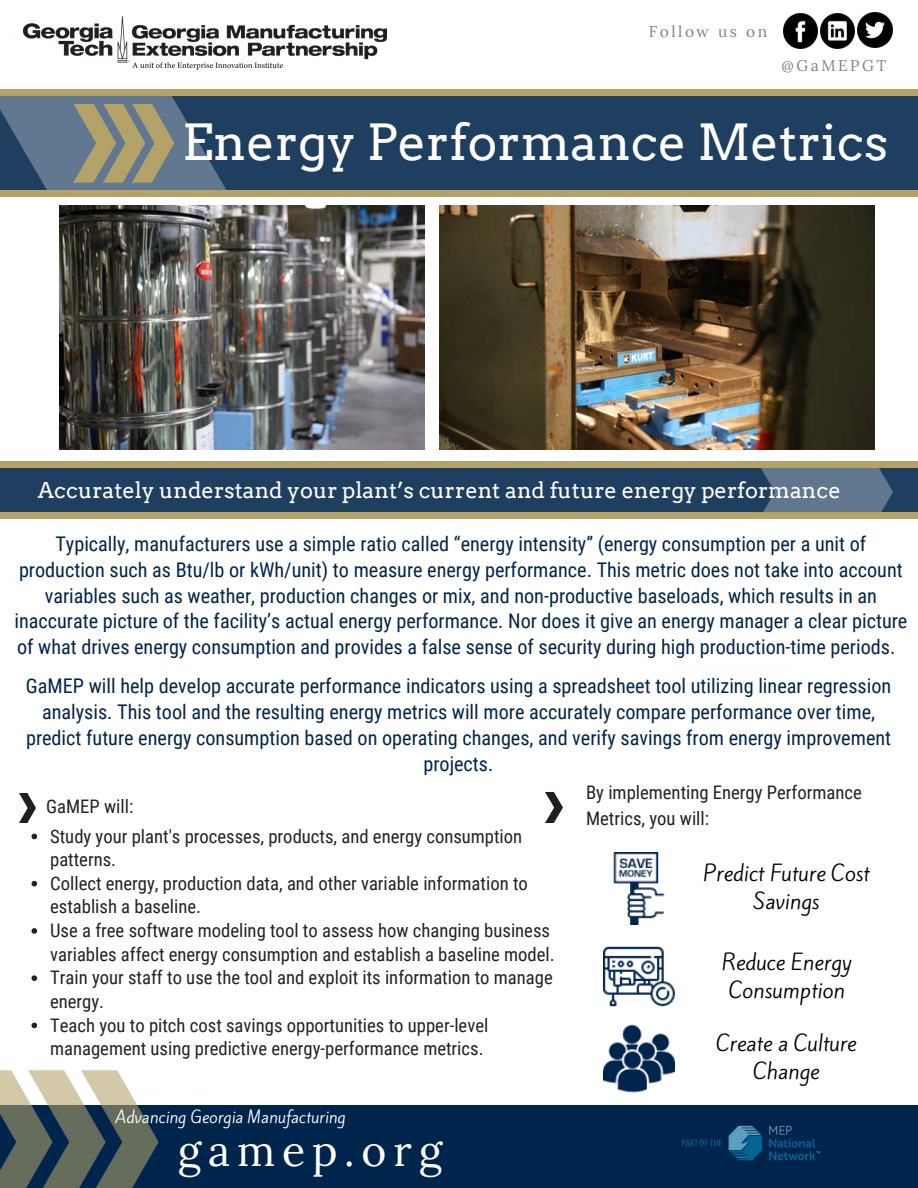
<style>
.page{position:relative;width:918px;height:1188px;background:#fff}
.page>*{position:absolute;margin:0;border:0;box-sizing:border-box;transform-origin:0 0}
.t1{font:49.8px "Arvo";color:#fff}
.t2{font:42.75px "Lora";letter-spacing:.16em;color:#fff}
.t3{font:21.75px "Arvo";color:#fff}
.t4{font:20.25px/25.8px "Roboto Condensed";color:#00254c;text-align:center}
.t5{font:20.25px/28.2px "Kite One";color:#000;text-align:center}
.t6{font:18.75px/23.7px "Roboto Condensed";color:#222}
.t7{font:15.6px "Kite One";color:#fff}
.t8{font:15.6px "Lora";letter-spacing:.16em;color:#828282}
</style>
<div class="page">
<div style="left:0;top:1106px;width:918px;height:82px;background:#00254c"></div>
<svg style="left:32px;top:834px;width:5px;height:5px"></svg>
<svg style="left:32px;top:881px;width:5px;height:5px"></svg>
<svg style="left:32px;top:928px;width:5px;height:6px"></svg>
<svg style="left:32px;top:975px;width:5px;height:6px"></svg>
<svg style="left:32px;top:1023px;width:5px;height:5px"></svg>
<img style="left:19px;top:793px;width:17px;height:29px">
<img style="left:546px;top:792px;width:16px;height:30px">
<div style="left:0;top:94px;width:918px;height:98px;background:#1f3f61"></div>
<img style="left:0;top:27px;width:273px;height:423px">
<div style="left:0;top:467px;width:918px;height:49px;background:#1f3f61"></div>
<img style="left:761px;top:281px;width:131px;height:231px">
<img style="left:820px;top:14px;width:35px;height:34px">
<img style="left:783px;top:14px;width:35px;height:34px">
<img style="left:24px;top:16px;width:363px;height:54px">
<img style="left:857px;top:12px;width:35px;height:35px">
<img style="left:151px;top:101px;width:29px;height:83px">
<img style="left:122px;top:101px;width:29px;height:83px">
<img style="left:62px;top:101px;width:60px;height:83px">
<div style="left:0;top:190px;width:918px;height:7px;background:#b3a369"></div>
<div style="left:0;top:89px;width:918px;height:7px;background:#b3a369"></div>
<div style="left:0;top:461px;width:918px;height:7px;background:#b3a369"></div>
<div style="left:0;top:512px;width:918px;height:7px;background:#b3a369"></div>
<img style="left:682px;top:1125px;width:138px;height:36px">
<img style="left:613px;top:853px;width:52px;height:72px">
<img style="left:603px;top:946px;width:72px;height:61px">
<img style="left:603px;top:1024px;width:72px;height:69px">
<img style="left:60px;top:206px;width:364px;height:244px">
<img style="left:440px;top:206px;width:434px;height:244px">
<img style="left:0;top:1070px;width:7px;height:118px">
<img style="left:7px;top:1070px;width:53px;height:118px">
<img style="left:60px;top:1070px;width:109px;height:118px">
<p class="t8" style="left:649px;top:21px;width:120px">Follow us on</p>
<p class="t8" style="left:782px;top:55px;width:106px">@GaMEPGT</p>
<h1 class="t1" style="left:182px;top:112px;width:708px">Energy Performance Metrics</h1>
<p class="t3" style="left:38px;top:477px;width:804px">Accurately understand your plant’s current and future energy performance</p>
<p class="t4" style="left:14px;top:530px;width:895px">Typically, manufacturers use a simple ratio called “energy intensity” (energy consumption per a unit of production such as Btu/lb or kWh/unit) to measure energy performance. This metric does not take into account variables such as weather, production changes or mix, and non-productive baseloads, which results in an inaccurate picture of the facility’s actual energy performance. Nor does it give an energy manager a clear picture of what drives energy consumption and provides a false sense of security during high production-time periods.</p>
<p class="t4" style="left:26px;top:672px;width:867px">GaMEP will help develop accurate performance indicators using a spreadsheet tool utilizing linear regression analysis. This tool and the resulting energy metrics will more accurately compare performance over time, predict future energy consumption based on operating changes, and verify savings from energy improvement projects.</p>
<p class="t6" style="left:46px;top:791px;width:478px;line-height:29.2px">GaMEP will:<br>Study your plant's processes, products, and energy consumption</p>
<p class="t6" style="left:50px;top:847px;width:506px">patterns.<br>Collect energy, production data, and other variable information to establish a baseline.<br>Use a free software modeling tool to assess how changing business variables affect energy consumption and establish a baseline model.<br>Train your staff to use the tool and exploit its information to manage energy.<br>Teach you to pitch cost savings opportunities to upper-level management using predictive energy-performance metrics.</p>
<p class="t7" style="left:116px;top:1106px;width:232px">Advancing Georgia Manufacturing</p>
<h2 class="t2" style="left:178px;top:1122px;width:266px">gamep.org</h2>
<p class="t6" style="left:586px;top:778px;width:277px;line-height:25.8px">By implementing Energy Performance<br>Metrics, you will:</p>
<p class="t5" style="left:703px;top:859px;width:168px">Predict Future Cost<br>Savings</p>
<p class="t5" style="left:722px;top:948px;width:132px">Reduce Energy<br>Consumption</p>
<p class="t5" style="left:716px;top:1029px;width:142px">Create a Culture<br>Change</p>
</div>
